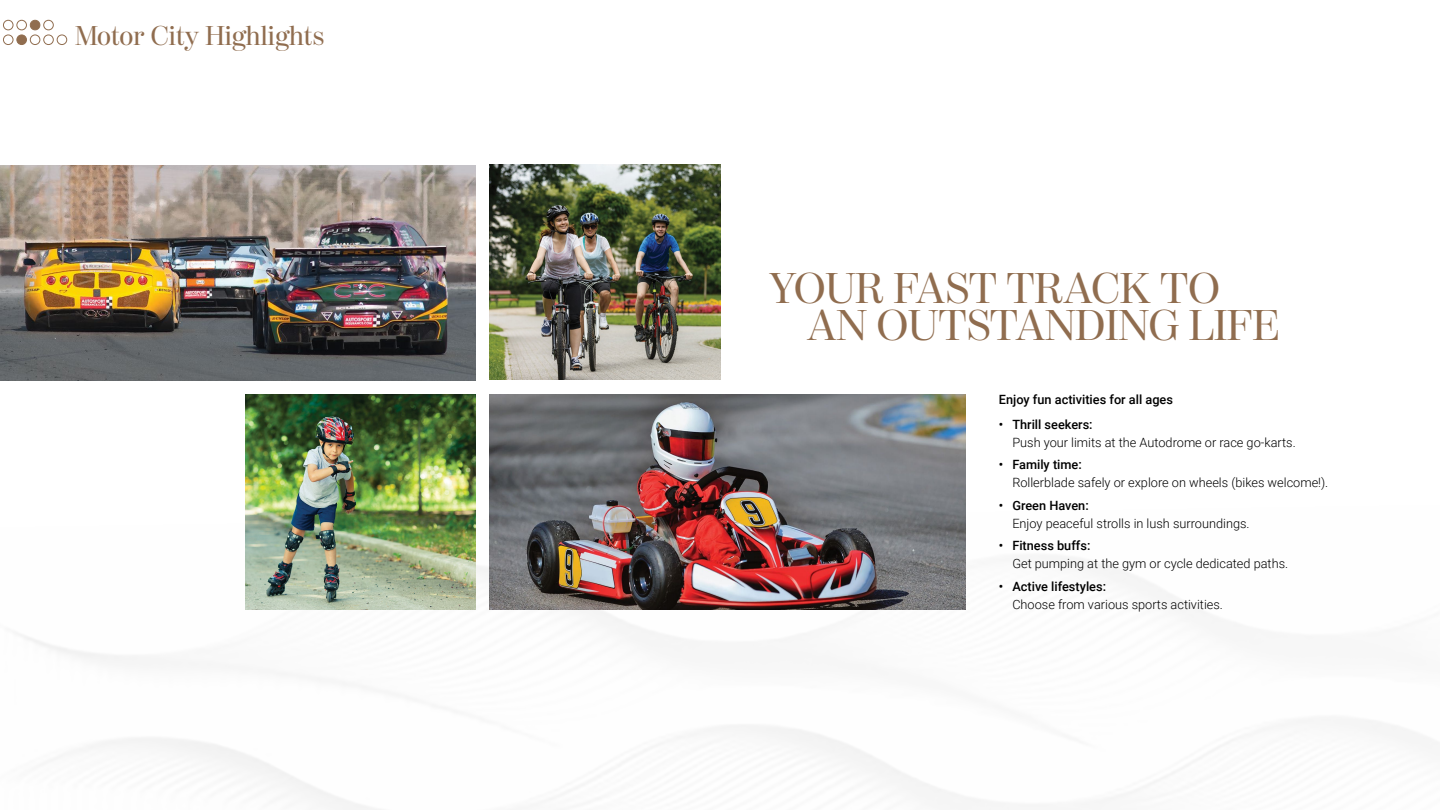
<style>
.page{position:relative;width:1440px;height:810px;background:#fff}
.page>*{position:absolute;margin:0;border:0;box-sizing:border-box;transform-origin:0 0}
.t1{font:42.75px/37.1px "Moderno FB";color:#906d4f}
.t2{font:27px "Moderno FB";color:#906d4f}
.t3{font:300 12.75px "Roboto";color:#000}
.t4{font:500 12.75px "Roboto";color:#000}
</style>
<div class="page">
<img style="left:21px;top:448px;width:1404px;height:362px">
<img style="left:0;top:165px;width:476px;height:215px">
<img style="left:490px;top:394px;width:475px;height:216px">
<img style="left:246px;top:394px;width:230px;height:216px">
<img style="left:490px;top:165px;width:230px;height:215px">
<div style="left:57px;top:35px;width:10px;height:10px;border:1px solid #906d4f;border-radius:50%"></div>
<div style="left:44px;top:35px;width:10px;height:10px;border:1px solid #906d4f;border-radius:50%"></div>
<div style="left:44px;top:20px;width:10px;height:10px;border:1px solid #906d4f;border-radius:50%"></div>
<div style="left:30px;top:35px;width:10px;height:10px;border:1px solid #906d4f;border-radius:50%"></div>
<div style="left:30px;top:20px;width:10px;height:10px;background:#906d4f;border-radius:50%"></div>
<div style="left:30px;top:20px;width:10px;height:10px;border:1px solid #906d4f;border-radius:50%"></div>
<div style="left:17px;top:35px;width:9px;height:10px;background:#906d4f;border-radius:50%"></div>
<div style="left:17px;top:35px;width:10px;height:10px;border:1px solid #906d4f;border-radius:50%"></div>
<div style="left:17px;top:20px;width:10px;height:10px;border:1px solid #906d4f;border-radius:50%"></div>
<div style="left:3px;top:35px;width:10px;height:10px;border:1px solid #906d4f;border-radius:50%"></div>
<div style="left:3px;top:20px;width:10px;height:10px;border:1px solid #906d4f;border-radius:50%"></div>
<h2 class="t2" style="left:75px;top:21px;width:251px">Motor City Highlights</h2>
<h1 class="t1" style="left:807px;top:272px;width:474px;text-indent:-38px">YOUR FAST TRACK TO<br>AN OUTSTANDING LIFE</h1>
<p class="t4" style="left:999px;top:392px;width:176px">Enjoy fun activities for all ages</p>
<p class="t4" style="left:999px;top:417px;width:95px">• Thrill seekers:</p>
<p class="t3" style="left:1012px;top:435px;width:285px">Push your limits at the Autodrome or race go-karts.</p>
<p class="t4" style="left:999px;top:457px;width:84px">• Family time:</p>
<p class="t3" style="left:1012px;top:475px;width:317px">Rollerblade safely or explore on wheels (bikes welcome!).</p>
<p class="t4" style="left:999px;top:498px;width:91px">• Green Haven:</p>
<p class="t3" style="left:1012px;top:516px;width:239px">Enjoy peaceful strolls in lush surroundings.</p>
<p class="t4" style="left:999px;top:538px;width:93px">• Fitness buffs:</p>
<p class="t3" style="left:1012px;top:556px;width:277px">Get pumping at the gym or cycle dedicated paths.</p>
<p class="t4" style="left:999px;top:579px;width:109px">• Active lifestyles:</p>
<p class="t3" style="left:1012px;top:597px;width:212px">Choose from various sports activities.</p>
</div>
